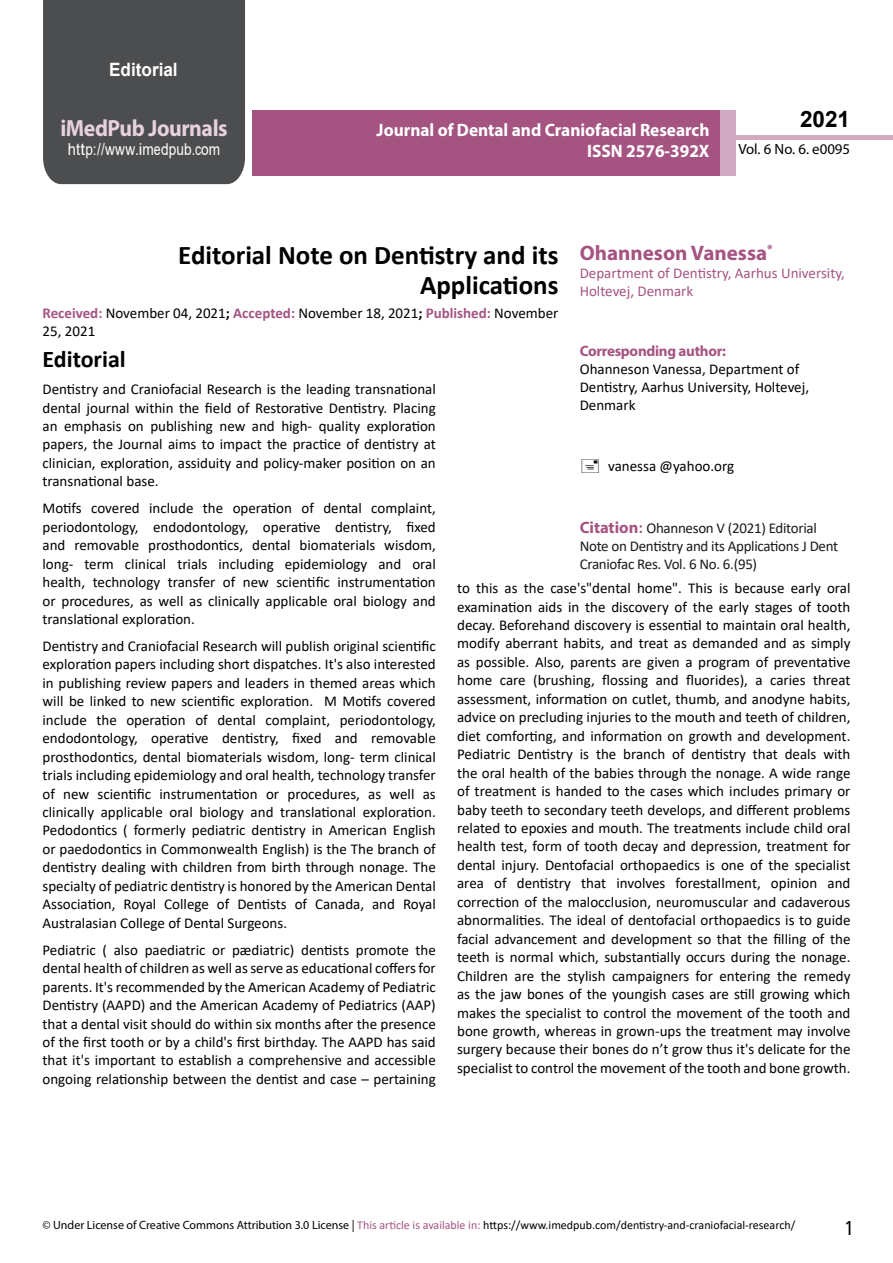
<style>
.page{position:relative;width:893px;height:1263px;background:#fff}
.page>*{position:absolute;margin:0;border:0;box-sizing:border-box;transform-origin:0 0}
.t1{font:700 27px/29.7px "Calibri";color:#000;text-align:right}
.t2{font:25.5px "Tunga";color:#000}
.t3{font:700 24px "Calibri";color:#000}
.t4{font:700 23.4px "Myriad Pro";letter-spacing:-.02em;color:#e6d1dd;scale:.93 1}
.t5{font:700 22.5px "Arial";color:#000}
.t6{font:700 21px "Myriad Pro";color:#a55482}
.t7{font:700 18.45px "Arial";color:#fff;scale:.93 1}
.t8{font:700 18px/21.6px "Myriad Pro";color:#fff;text-align:right;scale:.96 1}
.t9{font:16.5px "Arial";letter-spacing:.01em;color:#fff;scale:.89 1}
.t10{font:15px/18.5px "Calibri";color:#000;text-align:justify}
.t11{font:15px/18px "Calibri";letter-spacing:-.02em;color:#1a1a1a}
.t12{font:15px/18px "Calibri";color:#a55482}
.t13{font:700 15px "Myriad Pro";letter-spacing:-.02em;color:#a55482}
.t14{font:14.85px "Myriad Pro";color:#000}
.t15{font:12px "Calibri";color:#000}
.s1{font-family:"Calibri"}
.s2{font-weight:700;color:#a55482}
.s3{font-weight:700}
.s4{font-family:"Myriad Pro";font-weight:700;font-size:16.5px;color:#a55482}
.s5{font-weight:700;font-size:16.5px;color:#a55482}
.s6{font-family:"Myriad Pro"}
.s7{color:#a55482}
</style>
<div class="page">
<div style="left:43px;top:0;width:202px;height:184px;background:#4c4d4f"></div>
<div style="left:252px;top:110px;width:469px;height:66px;background:#a55482"></div>
<div style="left:720px;top:110px;width:16px;height:66px;background:#d2aac1"></div>
<div style="left:736px;top:135px;width:157px;height:5px;background:#d2aac1"></div>
<p class="t7" style="left:109px;top:56px;width:75px">Editorial</p>
<h3 class="t4" style="left:60px;top:113px;width:181px">iMedPub Journals</h3>
<p class="t9" style="left:68px;top:138px;width:173px">http://www<span class="s1">.</span>imedpub<span class="s1">.</span>com</p>
<p class="t8" style="left:377px;top:118px;width:348px">Journal of Dental and Craniofacial Research<br>ISSN 2576-392X</p>
<h3 class="t5" style="left:800px;top:104px;width:52px">2021</h3>
<p class="t14" style="left:738px;top:140px;width:113px">Vol. 6 No. 6. e0095</p>
<h1 class="t1" style="left:178px;top:240px;width:382px">Editorial Note on Dentistry and its<br>Applications</h1>
<h3 class="t6" style="left:580px;top:239px;width:195px">Ohanneson Vanessa<sup>*</sup></h3>
<p class="t12" style="left:580px;top:263px;width:267px">Department of Dentistry, Aarhus University,<br>Holtevej, Denmark</p>
<p class="t10" style="left:43px;top:303px;width:517px"><span class="s2">Received:</span> November 04, 2021<span class="s3">;</span> <span class="s2">Accepted:</span> November 18, 2021<span class="s3">;</span> <span class="s2">Published:</span> November<br>25, 2021</p>
<h3 class="t3" style="left:43px;top:342px;width:85px">Editorial</h3>
<p class="t10" style="left:43px;top:379px;width:395px">Dentistry and Craniofacial Research is the leading transnational dental journal within the field of Restorative Dentistry. Placing an emphasis on publishing new and high- quality exploration papers, the Journal aims to impact the practice of dentistry at clinician, exploration, assiduity and policy-maker position on an transnational base.</p>
<p class="t10" style="left:43px;top:499px;width:395px">Motifs covered include the operation of dental complaint, periodontology, endodontology, operative dentistry, fixed and removable prosthodontics, dental biomaterials wisdom, long- term clinical trials including epidemiology and oral health, technology transfer of new scientific instrumentation or procedures, as well as clinically applicable oral biology and translational exploration.</p>
<p class="t10" style="left:43px;top:636px;width:395px">Dentistry and Craniofacial Research will publish original scientific exploration papers including short dispatches. It's also interested in publishing review papers and leaders in themed areas which will be linked to new scientific exploration. M Motifs covered include the operation of dental complaint, periodontology, endodontology, operative dentistry, fixed and removable prosthodontics, dental biomaterials wisdom, long- term clinical trials including epidemiology and oral health, technology transfer of new scientific instrumentation or procedures, as well as clinically applicable oral biology and translational exploration.<br>Pedodontics ( formerly pediatric dentistry in American English or paedodontics in Commonwealth English) is the The branch of dentistry dealing with children from birth through nonage. The specialty of pediatric dentistry is honored by the American Dental Association, Royal College of Dentists of Canada, and Royal Australasian College of Dental Surgeons.</p>
<p class="t10" style="left:43px;top:940px;width:395px">Pediatric ( also paediatric or pædiatric) dentists promote the dental health of children as well as serve as educational coffers for parents. It's recommended by the American Academy of Pediatric Dentistry (AAPD) and the American Academy of Pediatrics (AAP) that a dental visit should do within six months after the presence of the first tooth or by a child's first birthday. The AAPD has said that it's important to establish a comprehensive and accessible ongoing relationship between the dentist and case – pertaining</p>
<p class="t13" style="left:580px;top:341px;width:148px">Corresponding author:</p>
<p class="t10" style="left:580px;top:360px;width:231px;line-height:18px;text-align:left">Ohanneson Vanessa, Department of<br>Dentistry, Aarhus University, Holtevej,<br>Denmark</p>
<p class="t10" style="left:608px;top:456px;width:128px">vanessa @yahoo.org</p>
<p class="t11" style="left:580px;top:519px;width:260px"><span class="s4">Citation</span><span class="s5">:</span> Ohanneson V (2021) Editorial<br>Note on Dentistry and its Applications J Dent<br>Craniofac Res. Vol. 6 No. 6.(95)</p>
<p class="t10" style="left:457px;top:578px;width:395px">to this as the case's"dental home". This is because early oral examination aids in the discovery of the early stages of tooth decay. Beforehand discovery is essential to maintain oral health, modify aberrant habits, and treat as demanded and as simply as possible. Also, parents are given a program of preventative home care (brushing, flossing and fluorides), a caries threat assessment, information on cutlet, thumb, and anodyne habits, advice on precluding injuries to the mouth and teeth of children, diet comforting, and information on growth and development.<br>Pediatric Dentistry is the branch of dentistry that deals with the oral health of the babies through the nonage. A wide range of treatment is handed to the cases which includes primary or baby teeth to secondary teeth develops, and different problems related to epoxies and mouth. The treatments include child oral health test, form of tooth decay and depression, treatment for dental injury. Dentofacial orthopaedics is one of the specialist area of dentistry that involves forestallment, opinion and correction of the malocclusion, neuromuscular and cadaverous abnormalities. The ideal of dentofacial orthopaedics is to guide facial advancement and development so that the filling of the teeth is normal which, substantially occurs during the nonage.<br>Children are the stylish campaigners for entering the remedy as the jaw bones of the youngish cases are still growing which makes the specialist to control the movement of the tooth and bone growth, whereas in grown-ups the treatment may involve surgery because their bones do n’t grow thus it's delicate for the specialist to control the movement of the tooth and bone growth.</p>
<p class="t15" style="left:43px;top:1217px;width:754px"><span class="s6">© Under License of Creative Commons Attribution 3.0 License |</span> <span class="s7">This article is available in:</span> https://www.imedpub.com/dentistry-and-craniofacial-research/</p>
<h2 class="t2" style="left:845px;top:1211px;width:9px">1</h2>
</div>
